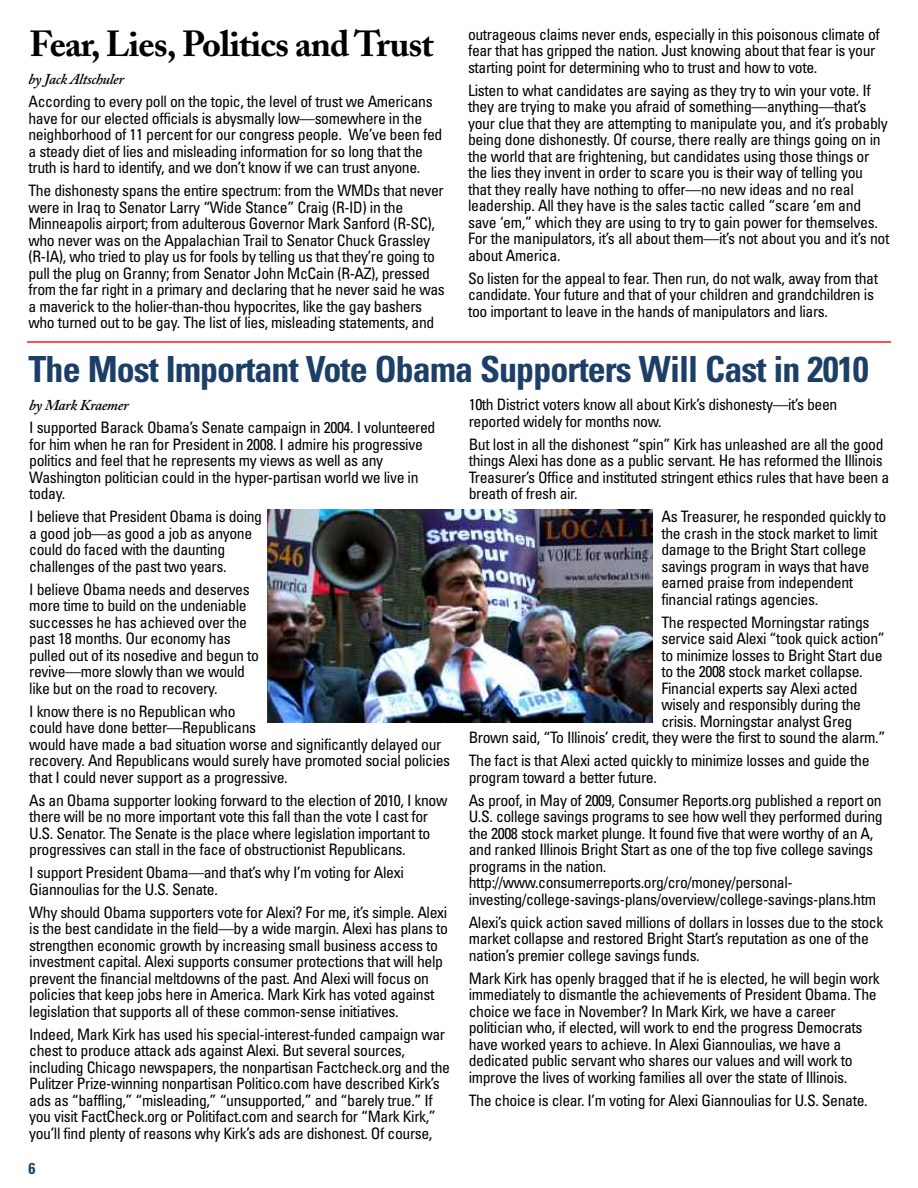
<style>
.page{position:relative;width:918px;height:1188px;background:#fff}
.page>*{position:absolute;margin:0;border:0;box-sizing:border-box;transform-origin:0 0}
.t1{font:700 condensed 36px "Univers";letter-spacing:-.025em;color:#1c3f68}
.t2{font:700 36px "Adobe Caslon";letter-spacing:-.025em;color:#000}
.t3{font:condensed 15.75px/16.5px "Univers";letter-spacing:-.025em;color:#000}
.t4{font:700 condensed 15.75px "Univers";color:#1c3f68}
.t5{font:italic 600 15px "Adobe Caslon";letter-spacing:-.025em;color:#000}
</style>
<div class="page">
<hr style="left:27px;top:341px;width:864px;height:2px;background:#ff1521">
<img style="left:268px;top:509px;width:384px;height:213px">
<h1 class="t2" style="left:30px;top:29px;width:406px">Fear, Lies, Politics and Trust</h1>
<p class="t5" style="left:28px;top:74px;width:97px">by Jack Altschuler</p>
<p class="t3" style="left:28px;top:95px;width:415px">According to every poll on the topic, the level of trust we Americans have for our elected officials is abysmally low—somewhere in the neighborhood of 11 percent for our congress people. We’ve been fed a steady diet of lies and misleading information for so long that the truth is hard to identify, and we don’t know if we can trust anyone.</p>
<p class="t3" style="left:28px;top:184px;width:418px">The dishonesty spans the entire spectrum: from the WMDs that never were in Iraq to Senator Larry “Wide Stance” Craig (R-ID) in the Minneapolis airport; from adulterous Governor Mark Sanford (R-SC), who never was on the Appalachian Trail to Senator Chuck Grassley (R-IA), who tried to play us for fools by telling us that they’re going to pull the plug on Granny; from Senator John McCain (R-AZ), pressed from the far right in a primary and declaring that he never said he was a maverick to the holier-than-thou hypocrites, like the gay bashers who turned out to be gay. The list of lies, misleading statements, and</p>
<p class="t3" style="left:468px;top:27px;width:413px">outrageous claims never ends, especially in this poisonous climate of fear that has gripped the nation. Just knowing about that fear is your starting point for determining who to trust and how to vote.</p>
<p class="t3" style="left:468px;top:83px;width:423px">Listen to what candidates are saying as they try to win your vote. If they are trying to make you afraid of something—anything—that’s your clue that they are attempting to manipulate you, and it’s probably being done dishonestly. Of course, there really are things going on in the world that are frightening, but candidates using those things or the lies they invent in order to scare you is their way of telling you that they really have nothing to offer—no new ideas and no real leadership. All they have is the sales tactic called “scare ‘em and save ‘em,” which they are using to try to gain power for themselves.<br>For the manipulators, it’s all about them—it’s not about you and it’s not about America.</p>
<p class="t3" style="left:468px;top:271px;width:412px">So listen for the appeal to fear. Then run, do not walk, away from that candidate. Your future and that of your children and grandchildren is too important to leave in the hands of manipulators and liars.</p>
<h1 class="t1" style="left:28px;top:356px;width:842px">The Most Important Vote Obama Supporters Will Cast in 2010</h1>
<p class="t5" style="left:29px;top:400px;width:101px">by Mark Kraemer</p>
<p class="t3" style="left:29px;top:421px;width:408px">I supported Barack Obama’s Senate campaign in 2004. I volunteered for him when he ran for President in 2008. I admire his progressive politics and feel that he represents my views as well as any Washington politician could in the hyper-partisan world we live in today.</p>
<p class="t3" style="left:29px;top:510px;width:234px">I believe that President Obama is doing a good job—as good a job as anyone could do faced with the daunting challenges of the past two years.</p>
<p class="t3" style="left:29px;top:582px;width:231px">I believe Obama needs and deserves more time to build on the undeniable successes he has achieved over the past 18 months. Our economy has pulled out of its nosedive and begun to revive—more slowly than we would like but on the road to recovery.</p>
<p class="t3" style="left:29px;top:704px;width:423px">I know there is no Republican who<br>could have done better—Republicans<br>would have made a bad situation worse and significantly delayed our recovery. And Republicans would surely have promoted social policies that I could never support as a progressive.</p>
<p class="t3" style="left:29px;top:793px;width:420px">As an Obama supporter looking forward to the election of 2010, I know there will be no more important vote this fall than the vote I cast for U.S. Senator. The Senate is the place where legislation important to progressives can stall in the face of obstructionist Republicans.</p>
<p class="t3" style="left:29px;top:866px;width:376px">I support President Obama—and that’s why I’m voting for Alexi<br>Giannoulias for the U.S. Senate.</p>
<p class="t3" style="left:29px;top:905px;width:420px">Why should Obama supporters vote for Alexi? For me, it’s simple. Alexi is the best candidate in the field—by a wide margin. Alexi has plans to strengthen economic growth by increasing small business access to investment capital. Alexi supports consumer protections that will help prevent the financial meltdowns of the past. And Alexi will focus on policies that keep jobs here in America. Mark Kirk has voted against legislation that supports all of these common-sense initiatives.</p>
<p class="t3" style="left:29px;top:1027px;width:422px">Indeed, Mark Kirk has used his special-interest-funded campaign war chest to produce attack ads against Alexi. But several sources, including Chicago newspapers, the nonpartisan Factcheck.org and the Pulitzer Prize-winning nonpartisan Politico.com have described Kirk’s ads as “baffling,” “misleading,” “unsupported,” and “barely true.” If you visit FactCheck.org or Politifact.com and search for “Mark Kirk,” you’ll find plenty of reasons why Kirk’s ads are dishonest. Of course,</p>
<p class="t4" style="left:28px;top:1162px;width:8px">6</p>
<p class="t3" style="left:469px;top:398px;width:370px">10th District voters know all about Kirk’s dishonesty—it’s been reported widely for months now.</p>
<p class="t3" style="left:469px;top:437px;width:422px">But lost in all the dishonest “spin” Kirk has unleashed are all the good things Alexi has done as a public servant. He has reformed the Illinois Treasurer’s Office and instituted stringent ethics rules that have been a breath of fresh air.</p>
<p class="t3" style="left:662px;top:510px;width:226px">As Treasurer, he responded quickly to the crash in the stock market to limit damage to the Bright Start college savings program in ways that have earned praise from independent financial ratings agencies.</p>
<p class="t3" style="left:662px;top:615px;width:210px">The respected Morningstar ratings</p>
<p class="t3" style="left:662px;top:632px;width:225px">service said Alexi “took quick action”</p>
<p class="t3" style="left:662px;top:648px;width:223px">to minimize losses to Bright Start due</p>
<p class="t3" style="left:662px;top:665px;width:203px">to the 2008 stock market collapse.</p>
<p class="t3" style="left:662px;top:681px;width:198px">Financial experts say Alexi acted</p>
<p class="t3" style="left:662px;top:698px;width:201px">wisely and responsibly during the</p>
<p class="t3" style="left:662px;top:714px;width:192px">crisis. Morningstar analyst Greg</p>
<p class="t3" style="left:469px;top:731px;width:418px">Brown said, “To Illinois’ credit, they were the first to sound the alarm.”</p>
<p class="t3" style="left:469px;top:754px;width:402px">The fact is that Alexi acted quickly to minimize losses and guide the program toward a better future.</p>
<p class="t3" style="left:469px;top:793px;width:415px">As proof, in May of 2009, Consumer Reports.org published a report on U.S. college savings programs to see how well they performed during the 2008 stock market plunge. It found five that were worthy of an A, and ranked Illinois Bright Start as one of the top five college savings programs in the nation. http://www.consumerreports.org/cro/money/personal&shy;investing/college-savings-plans/overview/college-savings-plans.htm</p>
<p class="t3" style="left:469px;top:915px;width:416px">Alexi’s quick action saved millions of dollars in losses due to the stock market collapse and restored Bright Start’s reputation as one of the nation’s premier college savings funds.</p>
<p class="t3" style="left:469px;top:971px;width:413px">Mark Kirk has openly bragged that if he is elected, he will begin work immediately to dismantle the achievements of President Obama. The choice we face in November? In Mark Kirk, we have a career politician who, if elected, will work to end the progress Democrats have worked years to achieve. In Alexi Giannoulias, we have a dedicated public servant who shares our values and will work to improve the lives of working families all over the state of Illinois.</p>
<p class="t3" style="left:469px;top:1093px;width:400px">The choice is clear. I’m voting for Alexi Giannoulias for U.S. Senate.</p>
</div>
